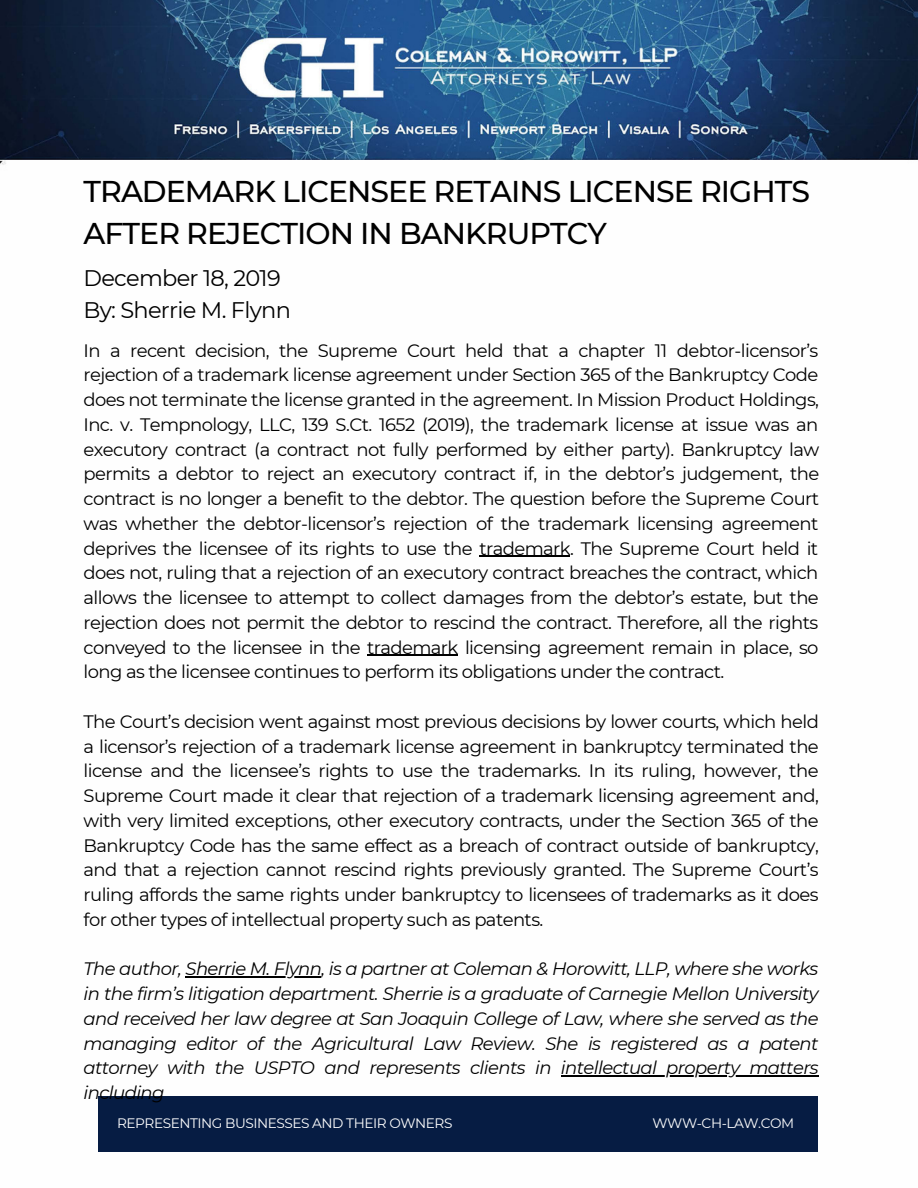
<style>
.page{position:relative;width:918px;height:1188px;background:#fff}
.page>*{position:absolute;margin:0;border:0;box-sizing:border-box;transform-origin:0 0}
.t1{font:500 30px/41.7px "Montserrat";letter-spacing:-.03em;color:#000}
.t2{font:22.5px "Montserrat";letter-spacing:-.03em;color:#000}
.t3{font:18px/24.8px "Montserrat";letter-spacing:-.03em;color:#000;text-align:justify}
.t4{font:italic 18px/24.8px "Montserrat";letter-spacing:-.03em;color:#000;text-align:justify}
.t5{font:13.65px "Montserrat";letter-spacing:-.03em;color:#fff}
</style>
<div class="page">
<img style="left:0;top:0;width:917px;height:159px">
<div style="left:98px;top:1096px;width:720px;height:56px;background:#061c43"></div>
<hr style="left:479px;top:556px;width:91px;height:1px;background:#000">
<hr style="left:367px;top:655px;width:91px;height:1px;background:#000">
<hr style="left:186px;top:976px;width:135px;height:2px;background:#000">
<hr style="left:561px;top:1075px;width:257px;height:2px;background:#000">
<p class="t1" style="left:84px;top:171px;width:728px">TRADEMARK LICENSEE RETAINS LICENSE RIGHTS<br>AFTER REJECTION IN BANKRUPTCY</p>
<p class="t2" style="left:84px;top:264px;width:199px">December 18, 2019</p>
<p class="t2" style="left:84px;top:296px;width:209px">By: Sherrie M. Flynn</p>
<p class="t3" style="left:84px;top:338px;width:737px">In a recent decision, the Supreme Court held that a chapter 11 debtor-licensor’s rejection of a trademark license agreement under Section 365 of the Bankruptcy Code does not terminate the license granted in the agreement. In Mission Product Holdings, Inc. v. Tempnology, LLC, 139 S.Ct. 1652 (2019), the trademark license at issue was an executory contract (a contract not fully performed by either party). Bankruptcy law permits a debtor to reject an executory contract if, in the debtor’s judgement, the contract is no longer a benefit to the debtor. The question before the Supreme Court was whether the debtor-licensor’s rejection of the trademark licensing agreement deprives the licensee of its rights to use the trademark. The Supreme Court held it does not, ruling that a rejection of an executory contract breaches the contract, which allows the licensee to attempt to collect damages from the debtor’s estate, but the rejection does not permit the debtor to rescind the contract. Therefore, all the rights conveyed to the licensee in the trademark licensing agreement remain in place, so long as the licensee continues to perform its obligations under the contract.</p>
<p class="t3" style="left:84px;top:709px;width:737px">The Court’s decision went against most previous decisions by lower courts, which held a licensor’s rejection of a trademark license agreement in bankruptcy terminated the license and the licensee’s rights to use the trademarks. In its ruling, however, the Supreme Court made it clear that rejection of a trademark licensing agreement and, with very limited exceptions, other executory contracts, under the Section 365 of the Bankruptcy Code has the same effect as a breach of contract outside of bankruptcy, and that a rejection cannot rescind rights previously granted. The Supreme Court’s ruling affords the same rights under bankruptcy to licensees of trademarks as it does for other types of intellectual property such as patents.</p>
<p class="t4" style="left:84px;top:956px;width:737px">The author, Sherrie M. Flynn, is a partner at Coleman &amp; Horowitt, LLP, where she works in the firm’s litigation department. Sherrie is a graduate of Carnegie Mellon University and received her law degree at San Joaquin College of Law, where she served as the managing editor of the Agricultural Law Review. She is registered as a patent attorney with the USPTO and represents clients in intellectual property matters including</p>
<p class="t5" style="left:117px;top:1115px;width:337px">REPRESENTING BUSINESSES AND THEIR OWNERS</p>
<p class="t5" style="left:653px;top:1115px;width:143px">WWW-CH-LAW.COM</p>
</div>
